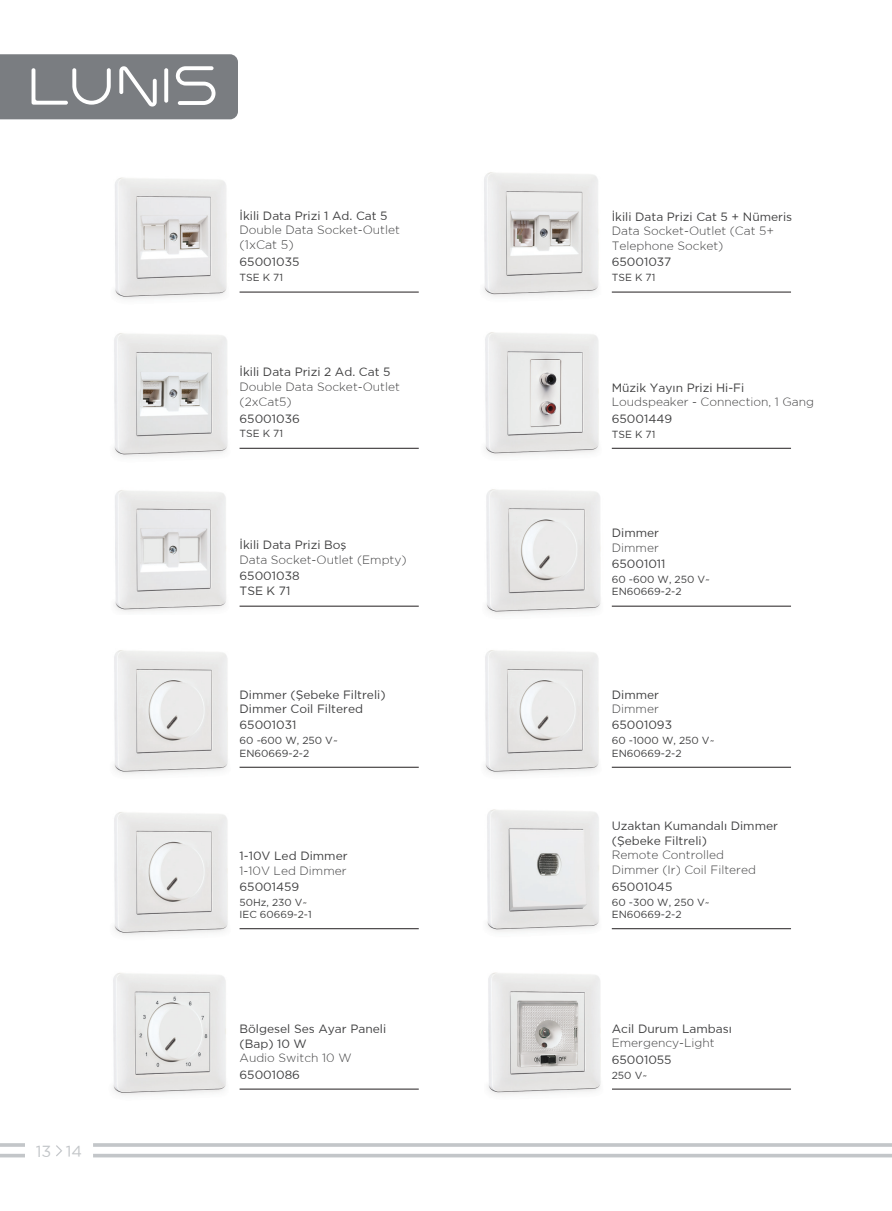
<style>
.page{position:relative;width:892px;height:1211px;background:#fff}
.page>*{position:absolute;margin:0;border:0;box-sizing:border-box;transform-origin:0 0}
.t1{font:16.05px "Gotham TRUN";color:#c3c6c9}
.t2{font:300 12.3px "Gotham TRUN";color:#3e3e3f}
.t3{font:12px/15.1px "Gotham TRUN";color:#3e3e3f}
.t4{font:300 12px/14.9px "Gotham TRUN";color:#3e3e3f}
.t5{font:10.35px/12.3px "Gotham TRUN";color:#3e3e3f}
.t6{font:10.2px/12px "Gotham TRUN";color:#3e3e3f}
</style>
<div class="page">
<img style="left:485px;top:332px;width:139px;height:124px">
<img style="left:115px;top:490px;width:111px;height:122px">
<img style="left:484px;top:172px;width:131px;height:125px">
<img style="left:115px;top:177px;width:126px;height:122px">
<img style="left:114px;top:333px;width:130px;height:124px">
<img style="left:114px;top:650px;width:139px;height:124px">
<img style="left:487px;top:809px;width:136px;height:123px">
<img style="left:486px;top:489px;width:140px;height:125px">
<img style="left:485px;top:650px;width:139px;height:124px">
<hr style="left:612px;top:1089px;width:179px;height:1px;background:#231f20">
<img style="left:488px;top:972px;width:113px;height:123px">
<hr style="left:240px;top:292px;width:179px;height:1px;background:#231f20">
<hr style="left:612px;top:292px;width:179px;height:1px;background:#231f20">
<hr style="left:240px;top:448px;width:179px;height:1px;background:#231f20">
<hr style="left:612px;top:448px;width:179px;height:1px;background:#231f20">
<hr style="left:240px;top:606px;width:179px;height:1px;background:#231f20">
<hr style="left:612px;top:606px;width:179px;height:1px;background:#231f20">
<hr style="left:240px;top:767px;width:179px;height:1px;background:#231f20">
<hr style="left:612px;top:767px;width:179px;height:1px;background:#231f20">
<hr style="left:612px;top:928px;width:179px;height:1px;background:#231f20">
<img style="left:113px;top:973px;width:138px;height:122px">
<hr style="left:240px;top:1089px;width:179px;height:1px;background:#231f20">
<svg style="left:0;top:54px;width:238px;height:65px;background:#888b8e"></svg>
<hr style="left:93px;top:1154px;width:799px;height:3px;background:#c3c6c9">
<hr style="left:0;top:1154px;width:26px;height:3px;background:#c3c6c9">
<hr style="left:93px;top:1143px;width:799px;height:4px;background:#cacccf">
<hr style="left:0;top:1143px;width:26px;height:4px;background:#cdcfd2">
<svg style="left:56px;top:1145px;width:6px;height:11px"></svg>
<img style="left:114px;top:812px;width:139px;height:123px">
<hr style="left:240px;top:928px;width:179px;height:1px;background:#231f20">
<h1 class="t1" style="left:36px;top:1142px;width:48px">13 14</h1>
<p class="t3" style="left:240px;top:208px;width:150px">İkili Data Prizi 1 Ad. Cat 5</p>
<p class="t4" style="left:240px;top:222px;width:162px">Double Data Socket-Outlet</p>
<p class="t2" style="left:240px;top:238px;width:56px">(1xCat 5)</p>
<p class="t3" style="left:240px;top:254px;width:61px">65001035</p>
<p class="t5" style="left:240px;top:271px;width:45px">TSE K 71</p>
<p class="t3" style="left:240px;top:364px;width:152px">İkili Data Prizi 2 Ad. Cat 5</p>
<p class="t4" style="left:240px;top:379px;width:162px">Double Data Socket-Outlet (2xCat5)</p>
<p class="t3" style="left:240px;top:410px;width:62px">65001036</p>
<p class="t5" style="left:240px;top:427px;width:45px">TSE K 71</p>
<p class="t3" style="left:240px;top:537px;width:108px">İkili Data Prizi Boş</p>
<p class="t4" style="left:240px;top:552px;width:169px">Data Socket-Outlet (Empty)</p>
<p class="t3" style="left:240px;top:568px;width:62px">65001038<br>TSE K 71</p>
<p class="t3" style="left:240px;top:687px;width:148px;line-height:14.4px">Dimmer (Şebeke Filtreli)<br>Dimmer Coil Filtered</p>
<p class="t3" style="left:240px;top:717px;width:58px">65001031</p>
<p class="t5" style="left:240px;top:734px;width:100px">60 -600 W, 250 V~<br>EN60669-2-2</p>
<p class="t3" style="left:240px;top:848px;width:110px">1-10V Led Dimmer</p>
<p class="t4" style="left:240px;top:863px;width:109px">1-10V Led Dimmer</p>
<p class="t3" style="left:240px;top:879px;width:61px">65001459</p>
<p class="t6" style="left:240px;top:896px;width:74px">50Hz, 230 V~<br>IEC 60669-2-1</p>
<p class="t3" style="left:240px;top:1021px;width:148px">Bölgesel Ses Ayar Paneli (Bap) 10 W</p>
<p class="t4" style="left:240px;top:1050px;width:113px">Audio Switch 10 W</p>
<p class="t3" style="left:240px;top:1067px;width:62px">65001086</p>
<p class="t3" style="left:612px;top:208px;width:182px">İkili Data Prizi Cat 5 + Nümeris</p>
<p class="t4" style="left:612px;top:223px;width:164px">Data Socket-Outlet (Cat 5+<br>Telephone Socket)</p>
<p class="t3" style="left:612px;top:254px;width:61px">65001037</p>
<p class="t5" style="left:612px;top:271px;width:45px">TSE K 71</p>
<p class="t3" style="left:612px;top:380px;width:134px">Müzik Yayın Prizi Hi-Fi</p>
<p class="t4" style="left:612px;top:394px;width:204px">Loudspeaker - Connection, 1 Gang</p>
<p class="t3" style="left:612px;top:411px;width:62px">65001449</p>
<p class="t5" style="left:612px;top:428px;width:45px">TSE K 71</p>
<p class="t3" style="left:612px;top:525px;width:49px">Dimmer</p>
<p class="t4" style="left:612px;top:540px;width:49px">Dimmer</p>
<p class="t3" style="left:612px;top:556px;width:55px">65001011</p>
<p class="t5" style="left:612px;top:573px;width:100px">60 -600 W, 250 V~<br>EN60669-2-2</p>
<p class="t3" style="left:612px;top:686px;width:49px">Dimmer</p>
<p class="t4" style="left:612px;top:701px;width:49px">Dimmer</p>
<p class="t3" style="left:612px;top:717px;width:62px">65001093</p>
<p class="t5" style="left:612px;top:734px;width:104px">60 -1000 W, 250 V~<br>EN60669-2-2</p>
<p class="t3" style="left:612px;top:818px;width:168px">Uzaktan Kumandalı Dimmer (Şebeke Filtreli)</p>
<p class="t4" style="left:612px;top:847px;width:146px">Remote Controlled<br>Dimmer (Ir) Coil Filtered</p>
<p class="t3" style="left:612px;top:879px;width:62px">65001045</p>
<p class="t5" style="left:612px;top:896px;width:99px">60 -300 W, 250 V~<br>EN60669-2-2</p>
<p class="t3" style="left:612px;top:1021px;width:122px">Acil Durum Lambası</p>
<p class="t4" style="left:612px;top:1035px;width:104px">Emergency-Light</p>
<p class="t3" style="left:612px;top:1052px;width:61px">65001055</p>
<p class="t5" style="left:612px;top:1069px;width:37px">250 V~</p>
</div>
